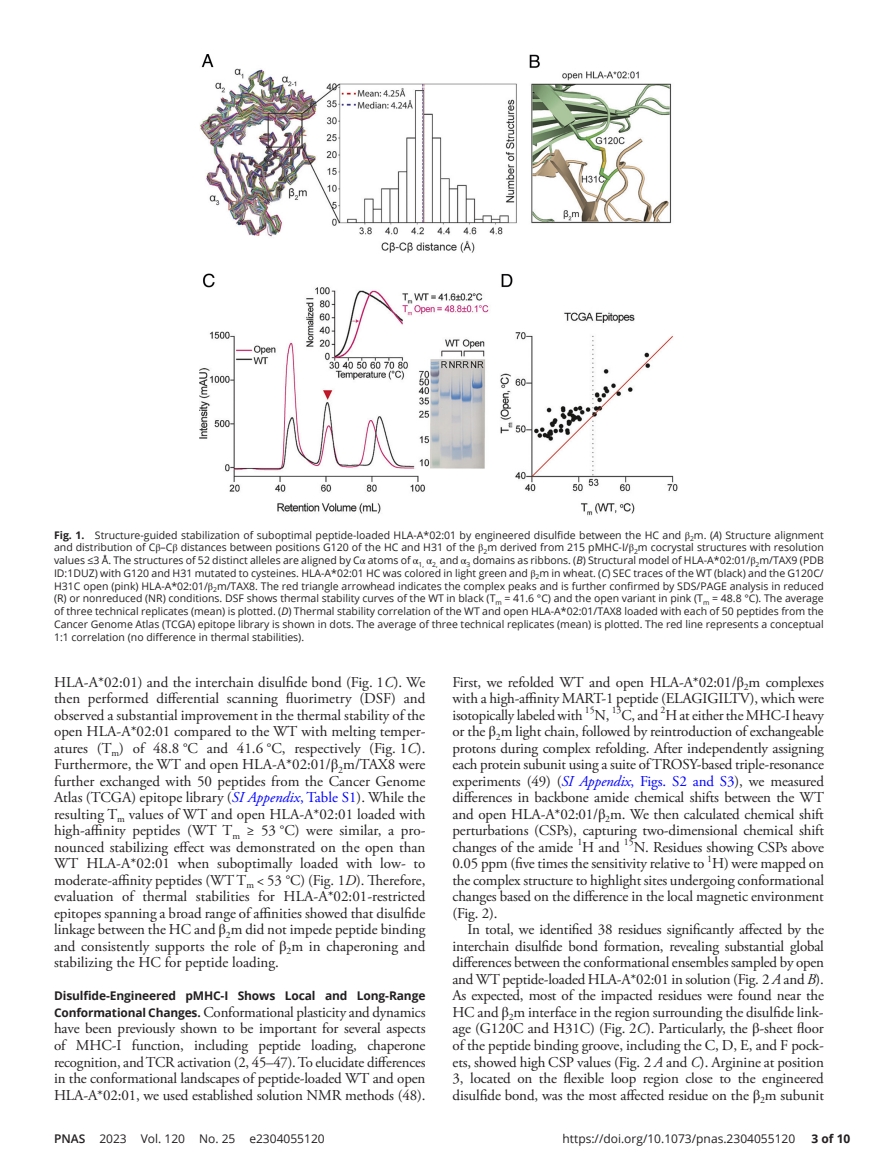
<style>
.page{position:relative;width:878px;height:1175px;background:#fff}
.page>*{position:absolute;margin:0;border:0;box-sizing:border-box;transform-origin:0 0}
.t1{font:15px/16.5px "Adobe Garamond Pro";letter-spacing:-.01em;color:#231f20;text-align:justify}
.t2{font:12px "Open Sans";color:#231f20}
.t3{font:700 12px "Open Sans";letter-spacing:-.01em;color:#231f20}
.t4{font:10.5px/12.8px "Open Sans";color:#231f20;text-align:justify}
.t5{font:10.05px "Adobe Garamond Pro";color:#231f20}
.s1{font-weight:700}
.s2{font-family:"STIX"}
.s3{font-style:italic}
.s4{font-style:italic;color:#00f}
.s5{color:#00f}
.s6{font-family:"Open Sans";font-weight:700;font-size:12px}
.s7{font-weight:600}
</style>
<div class="page">
<img style="left:200px;top:54px;width:477px;height:462px">
<p class="t4" style="left:54px;top:528px;width:771px"><span class="s1">Fig. 1.</span> Structure-guided stabilization of suboptimal peptide-loaded HLA-A*02:01 by engineered disulfide between the HC and <span class="s2">β</span><sub>2</sub>m. (<span class="s3">A</span>) Structure alignment and distribution of C<span class="s2">β</span>–C<span class="s2">β</span> distances between positions G120 of the HC and H31 of the <span class="s2">β</span><sub>2</sub>m derived from 215 pMHC-I/<span class="s2">β</span><sub>2</sub>m cocrystal structures with resolution values ≤3 Å. The structures of 52 distinct alleles are aligned by C<span class="s2">α</span> atoms of <span class="s2">α</span><sub>1,</sub> <span class="s2">α</span><sub>2,</sub> and <span class="s2">α</span><sub>3</sub> domains as ribbons. (<span class="s3">B</span>) Structural model of HLA-A*02:01/<span class="s2">β</span><sub>2</sub>m/TAX9 (PDB ID:1DUZ) with G120 and H31 mutated to cysteines. HLA-A*02:01 HC was colored in light green and <span class="s2">β</span><sub>2</sub>m in wheat. (<span class="s3">C</span>) SEC traces of the WT (black) and the G120C/ H31C open (pink) HLA-A*02:01/<span class="s2">β</span><sub>2</sub>m/TAX8. The red triangle arrowhead indicates the complex peaks and is further confirmed by SDS/PAGE analysis in reduced (R) or nonreduced (NR) conditions. DSF shows thermal stability curves of the WT in black (T<sub>m</sub> = 41.6 °C) and the open variant in pink (T<sub>m</sub> = 48.8 °C). The average of three technical replicates (mean) is plotted. (<span class="s3">D</span>) Thermal stability correlation of the WT and open HLA-A*02:01/TAX8 loaded with each of 50 peptides from the Cancer Genome Atlas (TCGA) epitope library is shown in dots. The average of three technical replicates (mean) is plotted. The red line represents a conceptual 1:1 correlation (no difference in thermal stabilities).</p>
<p class="t1" style="left:54px;top:674px;width:373px">HLA-A*02:01) and the interchain disulfide bond (Fig. 1<span class="s3">C</span>). We then performed differential scanning fluorimetry (DSF) and observed a substantial improvement in the thermal stability of the open HLA-A*02:01 compared to the WT with melting temper&shy;atures (T<sub>m</sub>) of 48.8 °C and 41.6 °C, respectively (Fig. 1<span class="s3">C</span>).<br>Furthermore, the WT and open HLA-A*02:01/<span class="s2">β</span><sub>2</sub>m/TAX8 were further exchanged with 50 peptides from the Cancer Genome Atlas (TCGA) epitope library (<span class="s4">SI Appendix</span><span class="s5">, Table S1</span>). While the resulting T<sub>m</sub> values of WT and open HLA-A*02:01 loaded with high-affinity peptides (WT T<sub>m</sub> ≥ 53 °C) were similar, a pro&shy;nounced stabilizing effect was demonstrated on the open than WT HLA-A*02:01 when suboptimally loaded with low- to moderate-affinity peptides (WT T<sub>m</sub> &lt; 53 °C) (Fig. 1<span class="s3">D</span>). Therefore, evaluation of thermal stabilities for HLA-A*02:01-restricted epitopes spanning a broad range of affinities showed that disulfide linkage between the HC and <span class="s2">β</span><sub>2</sub>m did not impede peptide binding and consistently supports the role of <span class="s2">β</span><sub>2</sub>m in chaperoning and stabilizing the HC for peptide loading.</p>
<p class="t3" style="left:54px;top:987px;width:373px">Disulfide-Engineered pMHC-I Shows Local and Long-Range</p>
<p class="t1" style="left:54px;top:1004px;width:373px"><span class="s6">Conformational Changes.</span> Conformational plasticity and dynamics have been previously shown to be important for several aspects of MHC-I function, including peptide loading, chaperone recognition, and TCR activation (2, 45–47). To elucidate differences in the conformational landscapes of peptide-loaded WT and open HLA-A*02:01, we used established solution NMR methods (48).</p>
<p class="t1" style="left:452px;top:674px;width:373px">First, we refolded WT and open HLA-A*02:01/<span class="s2">β</span><sub>2</sub>m complexes with a high-affinity MART-1 peptide (ELAGIGILTV), which were isotopically labeled with</p>
<p class="t5" style="left:584px;top:703px;width:11px">15</p>
<p class="t1" style="left:594px;top:707px;width:16px">N,</p>
<p class="t5" style="left:611px;top:703px;width:11px">13</p>
<p class="t1" style="left:621px;top:707px;width:38px">C, and</p>
<p class="t5" style="left:660px;top:703px;width:6px">2</p>
<p class="t1" style="left:452px;top:707px;width:373px;text-indent:213px">H at either the MHC-I heavy or the <span class="s2">β</span><sub>2</sub>m light chain, followed by reintroduction of exchangeable protons during complex refolding. After independently assigning each protein subunit using a suite of TROSY-based triple-resonance experiments (49) (<span class="s4">SI Appendix</span><span class="s5">, Figs. S2 and S3</span>), we measured differences in backbone amide chemical shifts between the WT and open HLA-A*02:01/<span class="s2">β</span><sub>2</sub>m. We then calculated chemical shift perturbations (CSPs), capturing two-dimensional chemical shift changes of the amide</p>
<p class="t5" style="left:577px;top:835px;width:6px">1</p>
<p class="t1" style="left:582px;top:839px;width:39px">H and</p>
<p class="t5" style="left:623px;top:835px;width:11px">15</p>
<p class="t1" style="left:452px;top:839px;width:373px;text-indent:181px">N. Residues showing CSPs above<br>0.05 ppm (five times the sensitivity relative to</p>
<p class="t5" style="left:707px;top:852px;width:6px">1</p>
<p class="t1" style="left:452px;top:856px;width:373px;text-indent:259px">H) were mapped on the complex structure to highlight sites undergoing conformational changes based on the difference in the local magnetic environment (Fig. 2).</p>
<p class="t1" style="left:452px;top:922px;width:373px;text-indent:15px">In total, we identified 38 residues significantly affected by the interchain disulfide bond formation, revealing substantial global differences between the conformational ensembles sampled by open and WT peptide-loaded HLA-A*02:01 in solution (Fig. 2 <span class="s3">A</span> and <span class="s3">B</span>).<br>As expected, most of the impacted residues were found near the HC and <span class="s2">β</span><sub>2</sub>m interface in the region surrounding the disulfide link&shy;age (G120C and H31C) (Fig. 2<span class="s3">C</span>). Particularly, the <span class="s2">β</span>-sheet floor of the peptide binding groove, including the C, D, E, and F pock&shy;ets, showed high CSP values (Fig. 2 <span class="s3">A</span> and <span class="s3">C</span>). Arginine at position 3, located on the flexible loop region close to the engineered disulfide bond, was the most affected residue on the <span class="s2">β</span><sub>2</sub>m subunit</p>
<p class="t2" style="left:54px;top:1130px;width:272px"><span class="s7">PNAS</span> 2023 Vol. 120 No. 25 e2304055120</p>
<p class="t2" style="left:562px;top:1130px;width:234px">https://doi.org/10.1073/pnas.2304055120</p>
<p class="t3" style="left:811px;top:1130px;width:40px">3 of 10</p>
</div>
